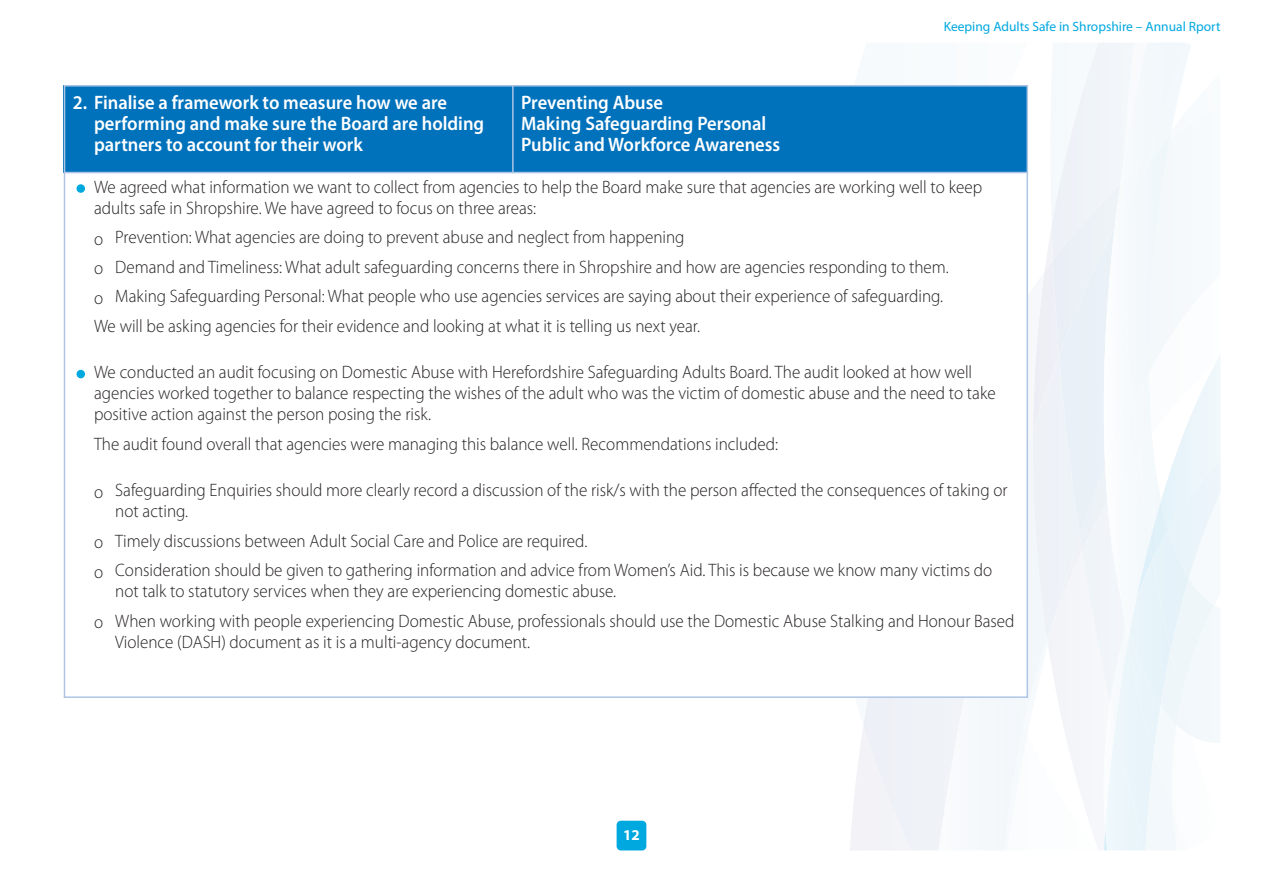
<style>
.page{position:relative;width:1263px;height:893px;background:#fff}
.page>*{position:absolute;margin:0;border:0;box-sizing:border-box;transform-origin:0 0}
.t1{font:600 19.5px/21px "Myriad Pro";color:#fff;scale:.95 1}
.t2{font:300 18px/29.5px "Myriad Pro";color:#231f20;scale:.95 1}
.t3{font:700 15px "Myriad Pro";color:#fff}
.t4{font:13.5px "Myriad Pro";color:#00a8e0}
</style>
<div class="page">
<svg style="left:631px;top:43px;width:589px;height:808px;fill:#f5f9fc"></svg>
<div style="left:617px;top:821px;width:29px;height:29px;background:#00a8e0;border-radius:4px"></div>
<div style="left:64px;top:85px;width:449px;height:88px;background:#0072bc"></div>
<div style="left:513px;top:85px;width:514px;height:88px;background:#0072bc"></div>
<div style="left:64px;top:173px;width:963px;height:525px;background:#fff"></div>
<div style="left:77px;top:184px;width:8px;height:9px;background:#00a8e0;border-radius:50%"></div>
<div style="left:77px;top:370px;width:8px;height:8px;background:#00a8e0;border-radius:50%"></div>
<hr style="left:64px;top:85px;width:1px;height:613px;background:#aec5e5">
<hr style="left:512px;top:85px;width:2px;height:88px;background:#aec5e5">
<hr style="left:1026px;top:85px;width:2px;height:613px;background:#aec5e5">
<hr style="left:64px;top:85px;width:964px;height:2px;background:#aec5e5">
<hr style="left:64px;top:172px;width:964px;height:1px;background:#aec5e5">
<hr style="left:64px;top:696px;width:964px;height:2px;background:#aec5e5">
<p class="t4" style="left:944px;top:22px;width:278px">Keeping Adults Safe in Shropshire – Annual Rport</p>
<p class="t1" style="left:94px;top:93px;width:412px;text-indent:-21px">2. Finalise a framework to measure how we are performing and make sure the Board are holding partners to account for their work</p>
<p class="t1" style="left:521px;top:93px;width:274px">Preventing Abuse<br>Making Safeguarding Personal<br>Public and Workforce Awareness</p>
<p class="t2" style="left:94px;top:178px;width:936px;line-height:21px">We agreed what information we want to collect from agencies to help the Board make sure that agencies are working well to keep adults safe in Shropshire. We have agreed to focus on three areas:</p>
<p class="t2" style="left:94px;top:224px;width:901px">o Prevention: What agencies are doing to prevent abuse and neglect from happening<br>o Demand and Timeliness: What adult safeguarding concerns there in Shropshire and how are agencies responding to them. o Making Safeguarding Personal: What people who use agencies services are saying about their experience of safeguarding.<br>We will be asking agencies for their evidence and looking at what it is telling us next year.</p>
<p class="t2" style="left:94px;top:363px;width:951px;line-height:21px">We conducted an audit focusing on Domestic Abuse with Herefordshire Safeguarding Adults Board. The audit looked at how well agencies worked together to balance respecting the wishes of the adult who was the victim of domestic abuse and the need to take positive action against the person posing the risk.</p>
<p class="t2" style="left:94px;top:430px;width:721px">The audit found overall that agencies were managing this balance well. Recommendations included:</p>
<p class="t2" style="left:115px;top:481px;width:941px;line-height:21px;text-indent:-21px">o Safeguarding Enquiries should more clearly record a discussion of the risk/s with the person affected the consequences of taking or not acting.</p>
<p class="t2" style="left:94px;top:527px;width:947px">o Timely discussions between Adult Social Care and Police are required.<br>o Consideration should be given to gathering information and advice from Women’s Aid. This is because we know many victims do</p>
<p class="t2" style="left:94px;top:578px;width:970px;text-indent:21px">not talk to statutory services when they are experiencing domestic abuse.<br>o When working with people experiencing Domestic Abuse, professionals should use the Domestic Abuse Stalking and Honour Based</p>
<p class="t2" style="left:115px;top:628px;width:438px">Violence (DASH) document as it is a multi-agency document.</p>
<p class="t3" style="left:623px;top:830px;width:18px">12</p>
</div>
